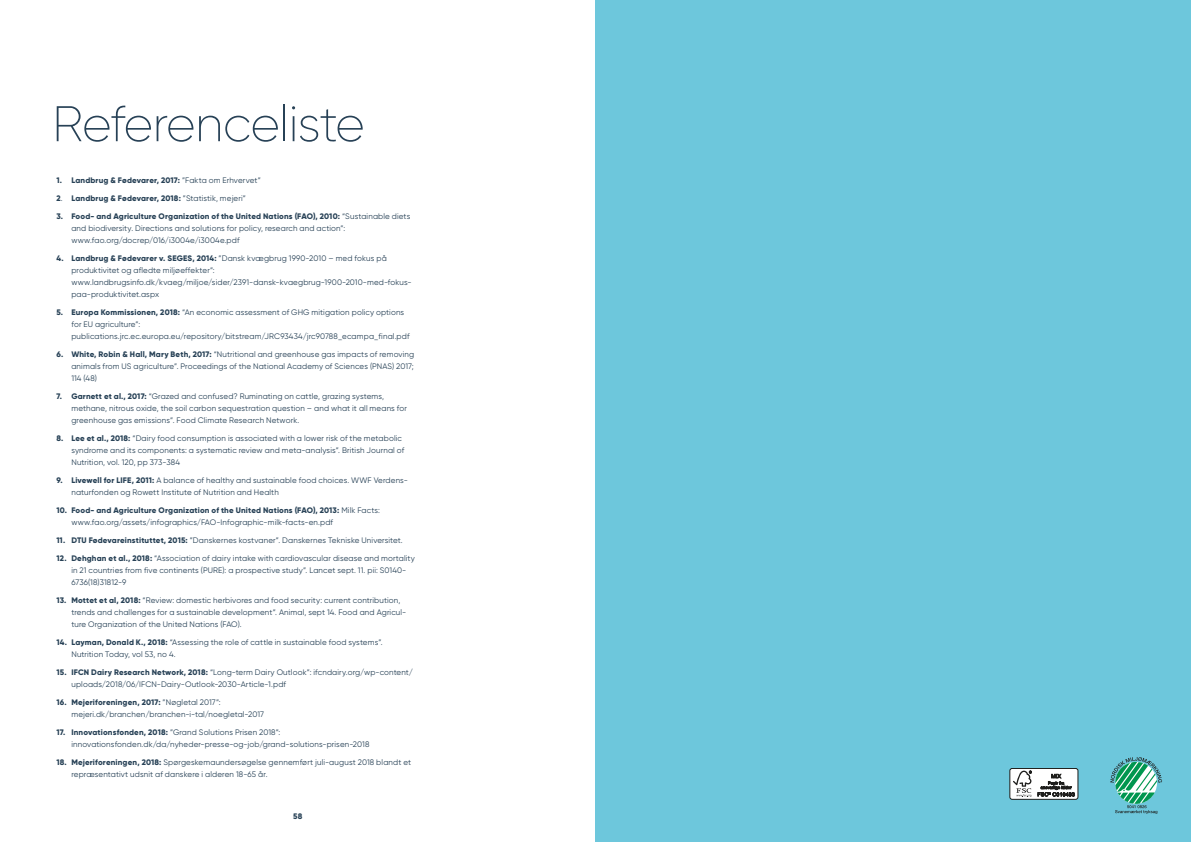
<style>
.page{position:relative;width:1191px;height:842px;background:#fff}
.page>*{position:absolute;margin:0;border:0;box-sizing:border-box;transform-origin:0 0}
.t1{font:200 50px "Gilroy";letter-spacing:-.02em;color:#274156}
.t2{font:8px/12px "Gilroy";letter-spacing:.015em;color:#274156}
.t3{font:800 8px "Gilroy";letter-spacing:.02em;color:#274156}
.s1{font-weight:400}
.s2{font-weight:800}
</style>
<div class="page">
<div style="left:595px;top:0;width:596px;height:842px;background:#6dc7dc"></div>
<div style="left:1009px;top:768px;width:69px;height:31px;background:#fff;border-radius:2px"></div>
<div style="left:1009px;top:768px;width:69px;height:31px;border:1px solid #1d1d1b;border-radius:2px"></div>
<svg style="left:1013px;top:771px;width:18px;height:26px"></svg>
<svg style="left:1037px;top:773px;width:37px;height:23px"></svg>
<svg style="left:1110px;top:757px;width:52px;height:57px"></svg>
<h1 class="t1" style="left:52px;top:93px;width:314px">Referenceliste</h1>
<p class="t3" style="left:56px;top:175px;width:206px">1. Landbrug &amp; Fødevarer, 2017: <span class="s1">”Fakta om Erhvervet”</span></p>
<p class="t3" style="left:56px;top:193px;width:191px">2<span class="s1">.</span> Landbrug &amp; Fødevarer, 2018: <span class="s1">”Statistik, mejeri”</span></p>
<p class="t2" style="left:71px;top:210px;width:340px;text-indent:-15px"><span class="s2">3. Food- and Agriculture Organization of the United Nations (FAO), 2010:</span> “Sustainable diets and biodiversity. Directions and solutions for policy, research and action”: www.fao.org/docrep/016/i3004e/i3004e.pdf</p>
<p class="t2" style="left:71px;top:252px;width:342px;text-indent:-15px"><span class="s2">4. Landbrug &amp; Fødevarer v. SEGES, 2014:</span> ”Dansk kvægbrug 1990-2010 – med fokus på produktivitet og afledte miljøeffekter”: www.landbrugsinfo.dk/kvaeg/miljoe/sider/2391-dansk-kvaegbrug-1900-2010-med-fokus&shy;paa-produktivitet.aspx</p>
<p class="t2" style="left:71px;top:306px;width:340px;text-indent:-15px"><span class="s2">5. Europa Kommissionen, 2018:</span> “An economic assessment of GHG mitigation policy options for EU agriculture”: publications.jrc.ec.europa.eu/repository/bitstream/JRC93434/jrc90788_ecampa_final.pdf</p>
<p class="t2" style="left:71px;top:348px;width:344px;text-align:justify;text-indent:-15px"><span class="s2">6. White, Robin &amp; Hall, Mary Beth, 2017:</span> “Nutritional and greenhouse gas impacts of removing animals from US agriculture”. Proceedings of the National Academy of Sciences (PNAS) 2017; 114 (48)</p>
<p class="t2" style="left:71px;top:390px;width:337px;text-indent:-15px"><span class="s2">7. Garnett et al., 2017:</span> “Grazed and confused? Ruminating on cattle, grazing systems, methane, nitrous oxide, the soil carbon sequestration question – and what it all means for greenhouse gas emissions”. Food Climate Research Network.</p>
<p class="t2" style="left:71px;top:432px;width:334px;text-indent:-15px"><span class="s2">8. Lee et al., 2018:</span> “Dairy food consumption is associated with a lower risk of the metabolic syndrome and its components: a systematic review and meta-analysis”. British Journal of<br>Nutrition, vol. 120, pp 373-384</p>
<p class="t2" style="left:71px;top:474px;width:338px;text-indent:-15px"><span class="s2">9. Livewell for LIFE, 2011:</span> A balance of healthy and sustainable food choices. WWF Verdens&shy;naturfonden og Rowett Institute of Nutrition and Health</p>
<p class="t2" style="left:71px;top:504px;width:310px;text-indent:-15px"><span class="s2">10. Food- and Agriculture Organization of the United Nations (FAO), 2013:</span> Milk Facts: www.fao.org/assets/infographics/FAO-Infographic-milk-facts-en.pdf</p>
<p class="t2" style="left:56px;top:534px;width:348px"><span class="s2">11. DTU Fødevareinstituttet, 2015:</span> ”Danskernes kostvaner”. Danskernes Tekniske Universitet.</p>
<p class="t2" style="left:71px;top:552px;width:345px;text-indent:-15px"><span class="s2">12. Dehghan et al., 2018:</span> “Association of dairy intake with cardiovascular disease and mortality in 21 countries from five continents (PURE): a prospective study”. Lancet sept. 11. pii: S0140-<br>6736(18)31812-9</p>
<p class="t2" style="left:71px;top:594px;width:336px;text-indent:-15px"><span class="s2">13. Mottet et al, 2018:</span> “Review: domestic herbivores and food security: current contribution, trends and challenges for a sustainable development”. Animal, sept 14. Food and Agricul&shy;ture Organization of the United Nations (FAO).</p>
<p class="t2" style="left:71px;top:636px;width:313px;text-indent:-15px"><span class="s2">14. Layman, Donald K., 2018:</span> “Assessing the role of cattle in sustainable food systems”.<br>Nutrition Today, vol 53, no 4.</p>
<p class="t2" style="left:71px;top:666px;width:343px;text-indent:-15px"><span class="s2">15. IFCN Dairy Research Network, 2018:</span> “Long-term Dairy Outlook”: ifcndairy.org/wp-content/ uploads/2018/06/IFCN-Dairy-Outlook-2030-Article-1.pdf</p>
<p class="t2" style="left:71px;top:696px;width:194px;text-indent:-15px"><span class="s2">16. Mejeriforeningen, 2017:</span> ”Nøgletal 2017”: mejeri.dk/branchen/branchen-i-tal/noegletal-2017</p>
<p class="t2" style="left:71px;top:726px;width:299px;text-indent:-15px"><span class="s2">17. Innovationsfonden, 2018:</span> ”Grand Solutions Prisen 2018”: innovationsfonden.dk/da/nyheder-presse-og-job/grand-solutions-prisen-2018</p>
<p class="t2" style="left:71px;top:756px;width:341px;text-indent:-15px"><span class="s2">18. Mejeriforeningen, 2018:</span> Spørgeskemaundersøgelse gennemført juli-august 2018 blandt et repræsentativt udsnit af danskere i alderen 18-65 år.</p>
<p class="t3" style="left:293px;top:811px;width:11px">58</p>
</div>
